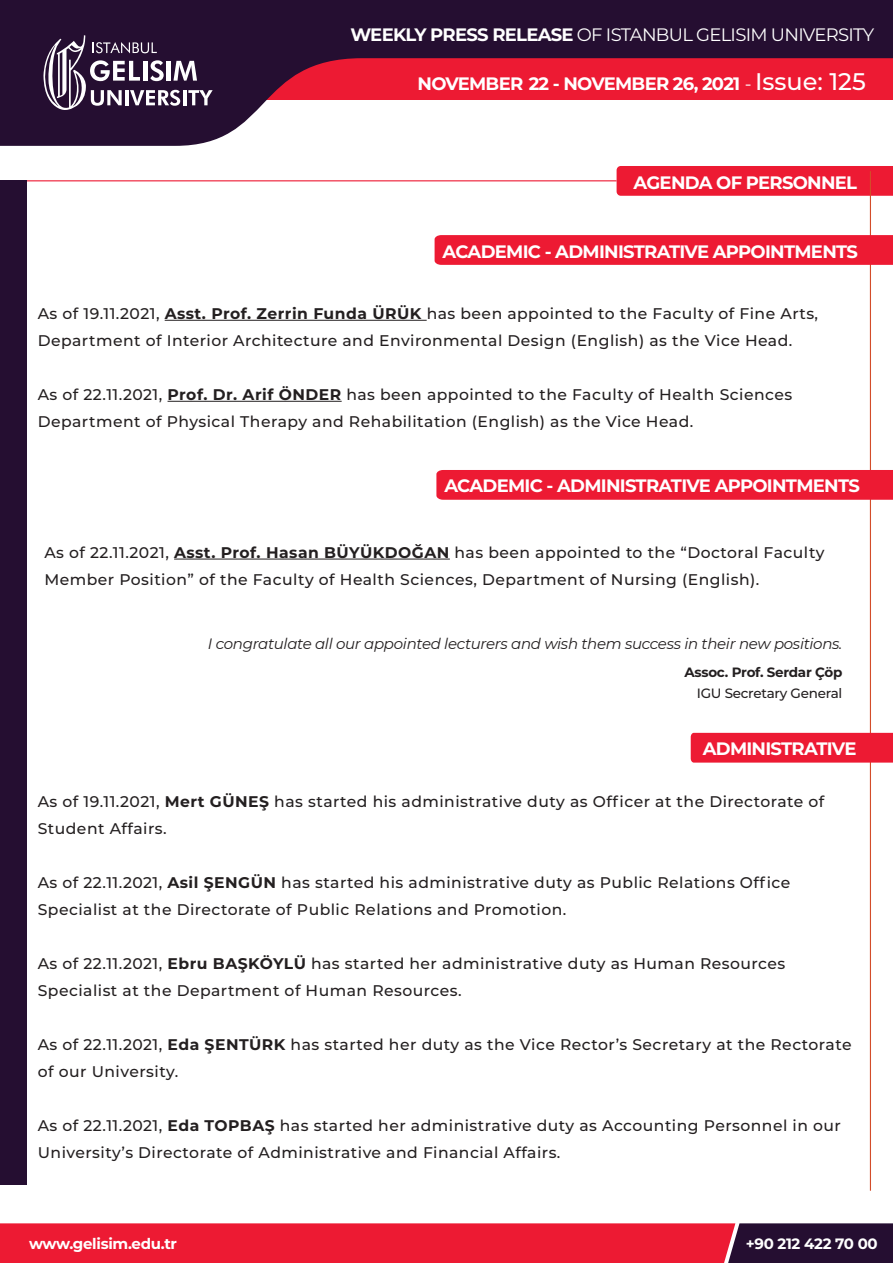
<style>
.page{position:relative;width:893px;height:1263px;background:#fff}
.page>*{position:absolute;margin:0;border:0;box-sizing:border-box;transform-origin:0 0}
.t1{font:700 18px "Montserrat";letter-spacing:-.04em;color:#fff}
.t2{font:18px "Montserrat";letter-spacing:-.04em;color:#fff}
.t3{font:500 15.45px/27px "Montserrat";letter-spacing:.03em;color:#231f20}
.t4{font:italic 15px "Montserrat";letter-spacing:-.02em;color:#231f20}
.t5{font:700 15px "Montserrat";letter-spacing:-.02em;color:#fff}
.t6{font:700 13.5px "Montserrat";letter-spacing:-.02em;color:#231f20}
.t7{font:500 13.5px "Montserrat";letter-spacing:-.02em;color:#231f20}
.s1{font-weight:700}
.s2{font-weight:400}
.s3{font-weight:500;font-size:24px}
</style>
<div class="page">
<svg style="left:0;top:0;width:893px;height:146px;fill:#250e31"></svg>
<svg style="left:0;top:1223px;width:893px;height:40px;background:#c91b35"></svg>
<svg style="left:40px;top:35px;width:173px;height:76px"></svg>
<hr style="left:7px;top:180px;width:610px;height:1px;background:#ed1a33">
<div style="left:0;top:180px;width:27px;height:1005px;background:#250e31"></div>
<div style="left:617px;top:166px;width:276px;height:30px;background:#ed1a33"></div>
<hr style="left:870px;top:171px;width:1px;height:1020px;background:#d34c29">
<div style="left:435px;top:235px;width:458px;height:30px;background:#ed1a33"></div>
<div style="left:436px;top:470px;width:457px;height:30px;background:#ed1a33"></div>
<hr style="left:165px;top:320px;width:262px;height:1px;background:#231f20">
<hr style="left:168px;top:401px;width:174px;height:1px;background:#231f20">
<hr style="left:174px;top:559px;width:276px;height:1px;background:#231f20">
<div style="left:691px;top:733px;width:202px;height:30px;background:#ed1a33"></div>
<p class="t2" style="left:350px;top:22px;width:525px"><span class="s1">WEEKLY PRESS RELEASE</span> OF ISTANBUL GELISIM UNIVERSITY</p>
<p class="t1" style="left:417px;top:70px;width:450px">NOVEMBER 22 - NOVEMBER 26, 2021 <span class="s2">-</span> <span class="s3">Issue: 125</span></p>
<p class="t1" style="left:634px;top:169px;width:225px">AGENDA OF PERSONNEL</p>
<p class="t1" style="left:442px;top:238px;width:417px">ACADEMIC - ADMINISTRATIVE APPOINTMENTS</p>
<p class="t3" style="left:38px;top:299px;width:782px">As of 19.11.2021, <span class="s1">Asst. Prof. Zerrin Funda ÜRÜK</span> has been appointed to the Faculty of Fine Arts,<br>Department of Interior Architecture and Environmental Design (English) as the Vice Head.</p>
<p class="t3" style="left:38px;top:380px;width:756px">As of 22.11.2021, <span class="s1">Prof. Dr. Arif ÖNDER</span> has been appointed to the Faculty of Health Sciences<br>Department of Physical Therapy and Rehabilitation (English) as the Vice Head.</p>
<p class="t1" style="left:444px;top:473px;width:417px">ACADEMIC - ADMINISTRATIVE APPOINTMENTS</p>
<p class="t3" style="left:44px;top:538px;width:782px">As of 22.11.2021, <span class="s1">Asst. Prof. Hasan BÜYÜKDOĞAN</span> has been appointed to the “Doctoral Faculty<br>Member Position” of the Faculty of Health Sciences, Department of Nursing (English).</p>
<p class="t4" style="left:208px;top:633px;width:636px">I congratulate all our appointed lecturers and wish them success in their new positions.</p>
<p class="t6" style="left:685px;top:663px;width:159px">Assoc. Prof. Serdar Çöp</p>
<p class="t7" style="left:697px;top:684px;width:147px">IGU Secretary General</p>
<p class="t1" style="left:703px;top:736px;width:155px">ADMINISTRATIVE</p>
<p class="t3" style="left:38px;top:787px;width:788px">As of 19.11.2021, <span class="s1">Mert GÜNEŞ</span> has started his administrative duty as Officer at the Directorate of<br>Student Affairs.</p>
<p class="t3" style="left:38px;top:868px;width:754px">As of 22.11.2021, <span class="s1">Asil ŞENGÜN</span> has started his administrative duty as Public Relations Office<br>Specialist at the Directorate of Public Relations and Promotion.</p>
<p class="t3" style="left:38px;top:949px;width:749px">As of 22.11.2021, <span class="s1">Ebru BAŞKÖYLÜ</span> has started her administrative duty as Human Resources<br>Specialist at the Department of Human Resources.</p>
<p class="t3" style="left:38px;top:1030px;width:815px">As of 22.11.2021, <span class="s1">Eda ŞENTÜRK</span> has started her duty as the Vice Rector’s Secretary at the Rectorate of our University.</p>
<p class="t3" style="left:38px;top:1111px;width:805px">As of 22.11.2021, <span class="s1">Eda TOPBAŞ</span> has started her administrative duty as Accounting Personnel in our<br>University’s Directorate of Administrative and Financial Affairs.</p>
<p class="t5" style="left:29px;top:1233px;width:150px">www.gelisim.edu.tr</p>
<p class="t5" style="left:746px;top:1233px;width:134px">+90 212 422 70 00</p>
</div>
